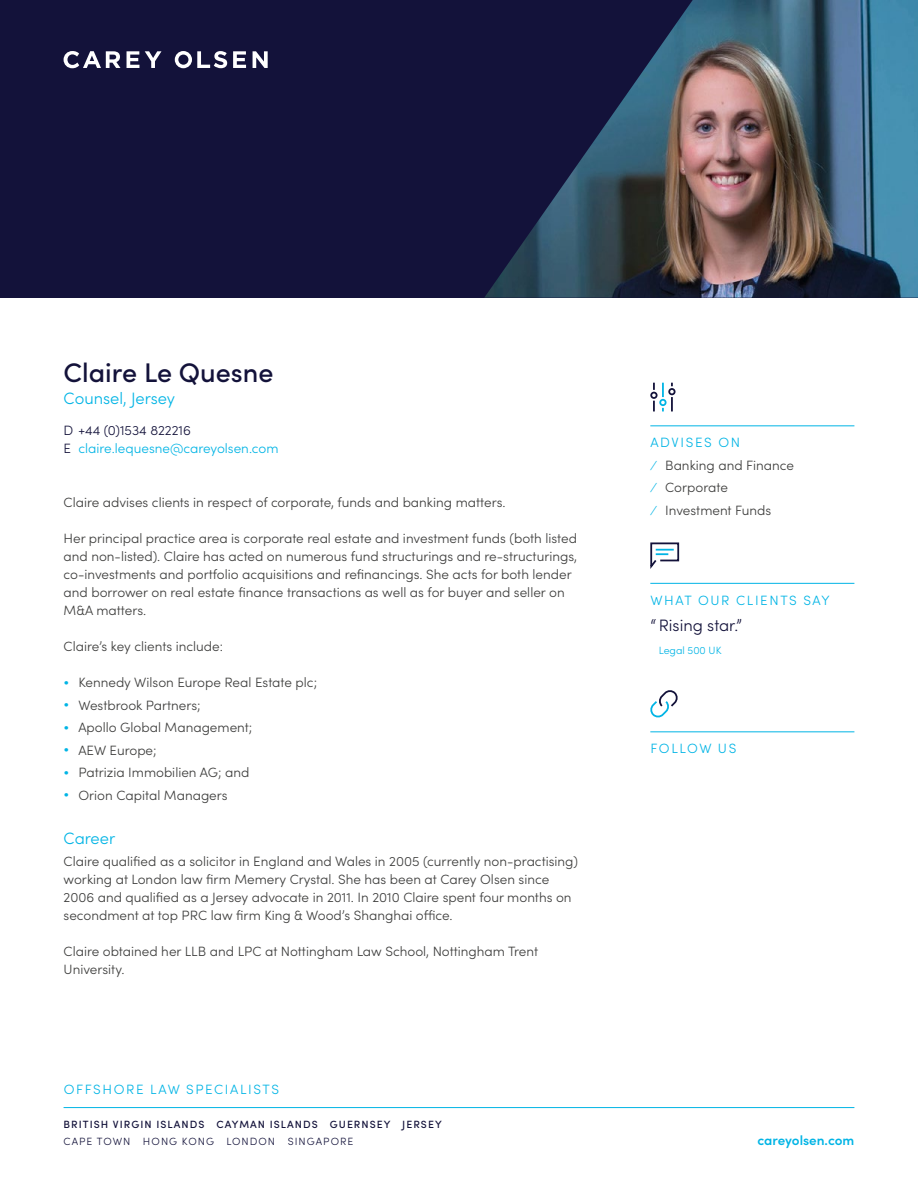
<style>
.page{position:relative;width:918px;height:1188px;background:#fff}
.page>*{position:absolute;margin:0;border:0;box-sizing:border-box;transform-origin:0 0}
.t1{font:500 27px "Sofia Pro";color:#13123a}
.t2{font:300 16.5px "Sofia Pro";color:#00b4e5}
.t3{font:300 16.5px "Sofia Pro";color:#13123a}
.t4{font:300 13.5px/18px "Sofia Pro";color:#3c3c3b}
.t5{font:300 13.5px/18px "Sofia Pro";color:#00b4e5}
.t6{font:300 13.5px "Sofia Pro";letter-spacing:.12em;color:#00b4e5}
.t7{font:600 13.5px "Sofia Pro";color:#00b4e5}
.t8{font:300 13.5px "Sofia Pro";letter-spacing:.115em;color:#00b4e5}
.t9{font:500 10.5px "Sofia Pro";letter-spacing:.1em;color:#13123a}
.t10{font:300 10.5px "Sofia Pro";letter-spacing:.1em;color:#13123a}
.t11{font:300 10.5px "Sofia Pro";color:#00b4e5}
.s1{color:#13123a}
.s2{color:#00b4e5}
</style>
<div class="page">
<hr style="left:650px;top:425px;width:204px;height:1px;background:#00b4e5">
<hr style="left:650px;top:583px;width:204px;height:1px;background:#00b4e5">
<hr style="left:650px;top:731px;width:204px;height:1px;background:#00b4e5">
<svg style="left:650px;top:382px;width:26px;height:30px"></svg>
<svg style="left:650px;top:542px;width:30px;height:27px"></svg>
<svg style="left:650px;top:690px;width:28px;height:28px"></svg>
<hr style="left:64px;top:1107px;width:790px;height:1px;background:#00b4e5">
<div style="left:0;top:0;width:918px;height:298px;background:#13123a"></div>
<img style="left:484px;top:0;width:434px;height:298px">
<svg style="left:127px;top:51px;width:12px;height:17px"></svg>
<svg style="left:145px;top:51px;width:17px;height:17px"></svg>
<svg style="left:233px;top:51px;width:13px;height:17px"></svg>
<svg style="left:253px;top:51px;width:15px;height:17px"></svg>
<svg style="left:175px;top:51px;width:52px;height:17px"></svg>
<svg style="left:64px;top:51px;width:57px;height:17px"></svg>
<h1 class="t1" style="left:64px;top:353px;width:211px">Claire Le Quesne</h1>
<p class="t2" style="left:64px;top:386px;width:113px">Counsel, Jersey</p>
<p class="t5" style="left:64px;top:421px;width:216px"><span class="s1">D +44 (0)1534 822216<br>E</span> claire.lequesne@careyolsen.com</p>
<p class="t4" style="left:64px;top:493px;width:444px">Claire advises clients in respect of corporate, funds and banking matters.</p>
<p class="t4" style="left:64px;top:529px;width:515px">Her principal practice area is corporate real estate and investment funds (both listed and non-listed). Claire has acted on numerous fund structurings and re-structurings, co-investments and portfolio acquisitions and refinancings. She acts for both lender and borrower on real estate finance transactions as well as for buyer and seller on M&amp;A matters.</p>
<p class="t4" style="left:64px;top:637px;width:161px">Claire’s key clients include:</p>
<p class="t4" style="left:64px;top:673px;width:255px"><span class="s2">•</span> Kennedy Wilson Europe Real Estate plc;</p>
<p class="t4" style="left:64px;top:695px;width:138px"><span class="s2">•</span> Westbrook Partners;</p>
<p class="t4" style="left:64px;top:718px;width:190px"><span class="s2">•</span> Apollo Global Management;</p>
<p class="t4" style="left:64px;top:740px;width:95px"><span class="s2">•</span> AEW Europe;</p>
<p class="t4" style="left:64px;top:763px;width:187px"><span class="s2">•</span> Patrizia Immobilien AG; and</p>
<p class="t4" style="left:64px;top:785px;width:166px"><span class="s2">•</span> Orion Capital Managers</p>
<p class="t2" style="left:64px;top:826px;width:53px">Career</p>
<p class="t4" style="left:64px;top:852px;width:516px">Claire qualified as a solicitor in England and Wales in 2005 (currently non-practising) working at London law firm Memery Crystal. She has been at Carey Olsen since 2006 and qualified as a Jersey advocate in 2011. In 2010 Claire spent four months on secondment at top PRC law firm King &amp; Wood’s Shanghai office.</p>
<p class="t4" style="left:64px;top:942px;width:476px">Claire obtained her LLB and LPC at Nottingham Law School, Nottingham Trent<br>University.</p>
<p class="t4" style="left:650px;top:431px;width:145px;line-height:22.5px"><span class="s2">ADVISES ON<br>⁄</span> Banking and Finance <span class="s2">⁄</span> Corporate<br><span class="s2">⁄</span> Investment Funds</p>
<p class="t6" style="left:650px;top:590px;width:181px">WHAT OUR CLIENTS SAY</p>
<p class="t3" style="left:650px;top:613px;width:93px">“ Rising star.”</p>
<p class="t11" style="left:659px;top:643px;width:64px">Legal 500 UK</p>
<p class="t8" style="left:650px;top:739px;width:87px">FOLLOW US</p>
<p class="t6" style="left:64px;top:1080px;width:217px">OFFSHORE LAW SPECIALISTS</p>
<p class="t9" style="left:64px;top:1116px;width:380px">BRITISH VIRGIN ISLANDS CAYMAN ISLANDS GUERNSEY JERSEY</p>
<p class="t10" style="left:64px;top:1134px;width:291px">CAPE TOWN HONG KONG LONDON SINGAPORE</p>
<p class="t7" style="left:757px;top:1131px;width:98px">careyolsen.com</p>
</div>
